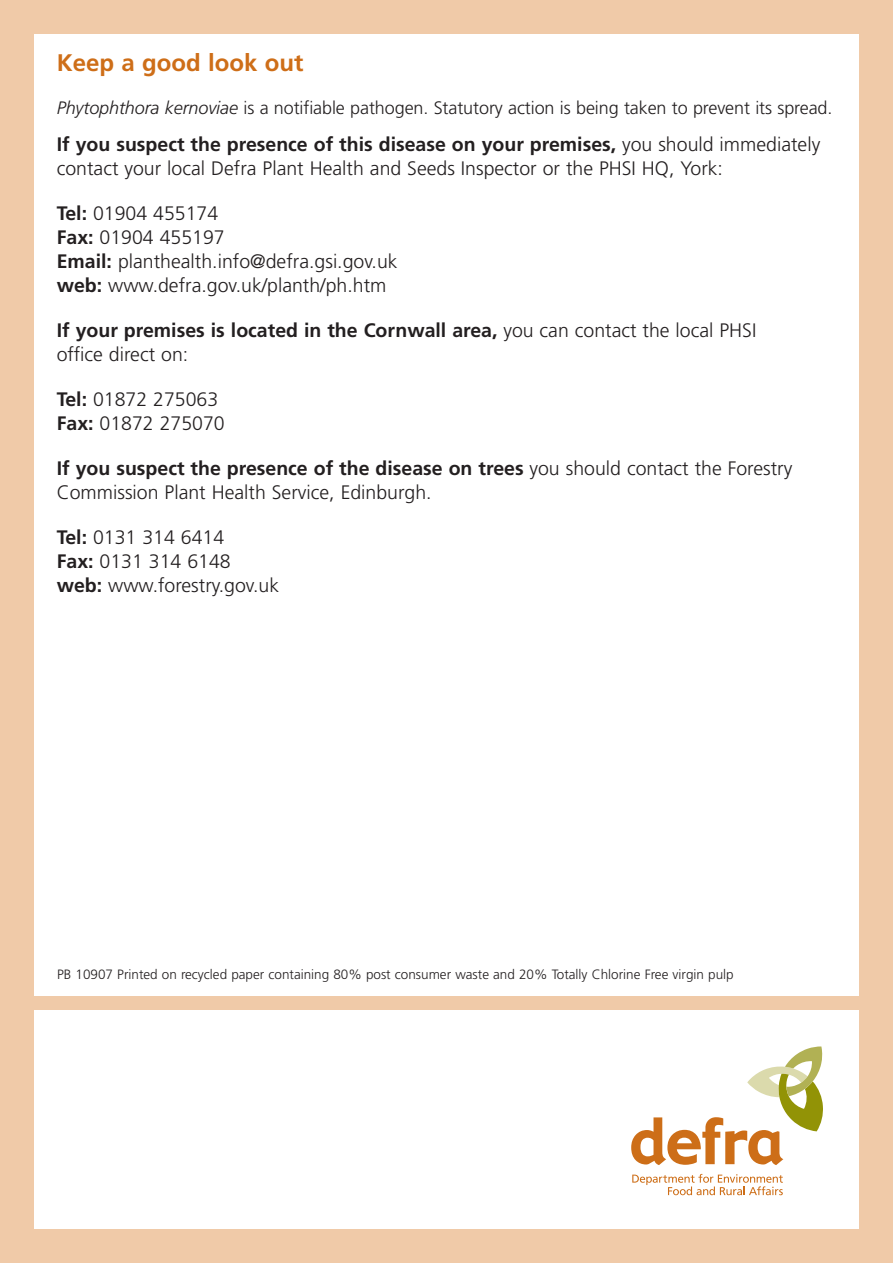
<style>
.page{position:relative;width:893px;height:1263px;background:#f0caa8}
.page>*{position:absolute;margin:0;border:0;box-sizing:border-box;transform-origin:0 0}
.t1{font:700 24px "Frutiger";color:#ce6e18}
.t2{font:300 19.5px/24px "Frutiger";color:#231f20}
.t3{font:700 19.5px/24px "Frutiger";color:#231f20}
.t4{font:300 18px "Frutiger";letter-spacing:-.005em;color:#231f20}
.t5{font:300 13.5px "Frutiger";color:#231f20}
.s1{font-style:italic}
.s2{font-weight:700}
.s3{font-weight:300}
</style>
<div class="page">
<div style="left:34px;top:34px;width:825px;height:961px;background:#fff"></div>
<div style="left:34px;top:1010px;width:825px;height:219px;background:#fff"></div>
<svg style="left:631px;top:1046px;width:192px;height:119px"></svg>
<svg style="left:632px;top:1174px;width:151px;height:21px"></svg>
<p class="t1" style="left:57px;top:53px;width:248px">Keep a good look out</p>
<p class="t4" style="left:57px;top:101px;width:777px"><span class="s1">Phytophthora kernoviae</span> is a notifiable pathogen. Statutory action is being taken to prevent its spread.</p>
<p class="t2" style="left:57px;top:134px;width:765px"><span class="s2">If you suspect the presence of this disease on your premises,</span> you should immediately contact your local Defra Plant Health and Seeds Inspector or the PHSI HQ, York:</p>
<p class="t2" style="left:57px;top:203px;width:342px"><span class="s2">Tel:</span> 01904 455174<br><span class="s2">Fax:</span> 01904 455197<br><span class="s2">Email:</span> planthealth.info@defra.gsi.gov.uk <span class="s2">web:</span> www.defra.gov.uk/planth/ph.htm</p>
<p class="t3" style="left:57px;top:320px;width:701px">If your premises is located in the Cornwall area, <span class="s3">you can contact the local PHSI office direct on:</span></p>
<p class="t2" style="left:57px;top:389px;width:170px"><span class="s2">Tel:</span> 01872 275063<br><span class="s2">Fax:</span> 01872 275070</p>
<p class="t2" style="left:57px;top:458px;width:737px"><span class="s2">If you suspect the presence of the disease on trees</span> you should contact the Forestry<br>Commission Plant Health Service, Edinburgh.</p>
<p class="t2" style="left:57px;top:527px;width:224px"><span class="s2">Tel:</span> 0131 314 6414<br><span class="s2">Fax:</span> 0131 314 6148 <span class="s2">web:</span> www.forestry.gov.uk</p>
<p class="t5" style="left:57px;top:968px;width:678px">PB 10907 Printed on recycled paper containing 80% post consumer waste and 20% Totally Chlorine Free virgin pulp</p>
</div>
